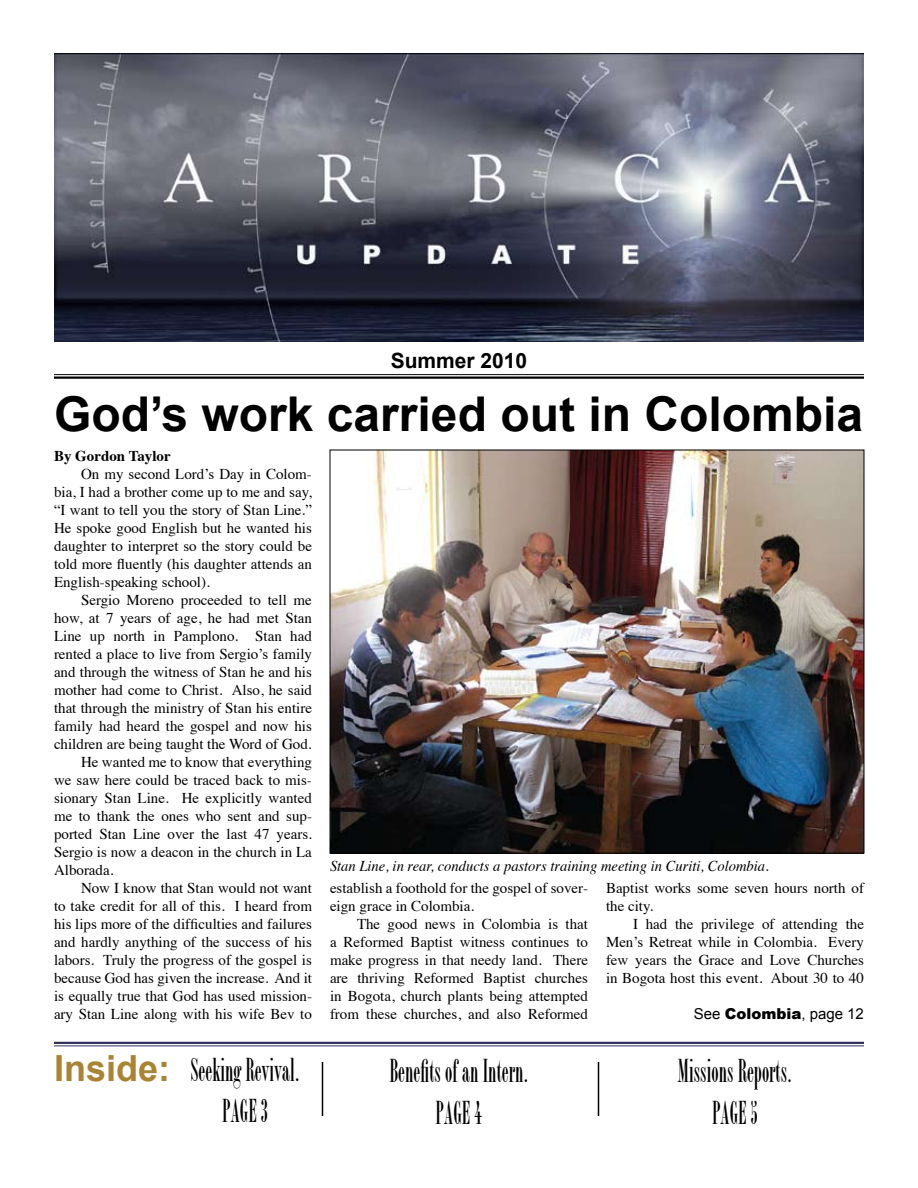
<style>
.page{position:relative;width:918px;height:1188px;background:#fff}
.page>*{position:absolute;margin:0;border:0;box-sizing:border-box;transform-origin:0 0}
.t1{font:700 48px "Arial";color:#000}
.t2{font:34.5px/41.4px "Bordeaux Roman Bold Let Plain";color:#000;text-align:center}
.t3{font:700 21px "Arial";color:#000}
.t4{font:15px/18px "Times";color:#000;text-align:justify}
.t5{font:italic 15px "Times";color:#000}
.t6{font:15px "Arial";color:#000}
.t7{font:700 15px "Times";color:#000}
.s1{font-weight:900}
.s2{font-family:"Arial";font-weight:700;font-size:36px;color:#aa8436}
</style>
<div class="page">
<img style="left:54px;top:54px;width:809px;height:288px">
<hr style="left:54px;top:374px;width:810px;height:1px;background:#000">
<hr style="left:54px;top:376px;width:810px;height:3px;background:#000">
<hr style="left:54px;top:1042px;width:810px;height:2px;background:#302f5d">
<hr style="left:54px;top:1045px;width:810px;height:1px;background:#302f5d">
<hr style="left:322px;top:1062px;width:1px;height:54px;background:#000">
<hr style="left:598px;top:1062px;width:1px;height:54px;background:#000">
<img style="left:332px;top:452px;width:530px;height:400px">
<h3 class="t3" style="left:391px;top:347px;width:138px">Summer 2010</h3>
<h1 class="t1" style="left:54px;top:382px;width:811px">God’s work carried out in Colombia</h1>
<p class="t7" style="left:54px;top:442px;width:118px">By Gordon Taylor</p>
<p class="t4" style="left:54px;top:464px;width:260px;text-indent:27px">On my second Lord’s Day in Colom&shy;bia, I had a brother come up to me and say, “I want to tell you the story of Stan Line.” He spoke good English but he wanted his daughter to interpret so the story could be told more fluently (his daughter attends an English-speaking school).</p>
<p class="t4" style="left:81px;top:590px;width:232px">Sergio Moreno proceeded to tell me</p>
<p class="t4" style="left:54px;top:608px;width:260px">how, at 7 years of age, he had met Stan</p>
<p class="t4" style="left:54px;top:626px;width:259px">Line up north in Pamplono. Stan had</p>
<p class="t4" style="left:54px;top:644px;width:260px">rented a place to live from Sergio’s family</p>
<p class="t4" style="left:54px;top:662px;width:259px">and through the witness of Stan he and his</p>
<p class="t4" style="left:54px;top:680px;width:260px">mother had come to Christ. Also, he said</p>
<p class="t4" style="left:54px;top:698px;width:260px">that through the ministry of Stan his entire</p>
<p class="t4" style="left:54px;top:716px;width:259px">family had heard the gospel and now his</p>
<p class="t4" style="left:54px;top:734px;width:259px">children are being taught the Word of God.</p>
<p class="t4" style="left:81px;top:752px;width:233px">He wanted me to know that everything</p>
<p class="t4" style="left:54px;top:770px;width:259px">we saw here could be traced back to mis-</p>
<p class="t4" style="left:54px;top:788px;width:259px">sionary Stan Line. He explicitly wanted</p>
<p class="t4" style="left:54px;top:806px;width:260px">me to thank the ones who sent and sup-</p>
<p class="t4" style="left:54px;top:824px;width:259px">ported Stan Line over the last 47 years.</p>
<p class="t4" style="left:54px;top:842px;width:259px">Sergio is now a deacon in the church in La</p>
<p class="t4" style="left:54px;top:860px;width:61px">Alborada.</p>
<p class="t4" style="left:81px;top:878px;width:233px">Now I know that Stan would not want</p>
<p class="t4" style="left:54px;top:896px;width:260px">to take credit for all of this. I heard from</p>
<p class="t4" style="left:54px;top:914px;width:259px">his lips more of the difficulties and failures</p>
<p class="t4" style="left:54px;top:932px;width:259px">and hardly anything of the success of his</p>
<p class="t4" style="left:54px;top:950px;width:259px">labors. Truly the progress of the gospel is</p>
<p class="t4" style="left:54px;top:968px;width:260px">because God has given the increase. And it</p>
<p class="t4" style="left:54px;top:986px;width:260px">is equally true that God has used mission-</p>
<p class="t4" style="left:54px;top:1004px;width:259px">ary Stan Line along with his wife Bev to</p>
<p class="t5" style="left:330px;top:853px;width:440px">Stan Line, in rear, conducts a pastors training meeting in Curiti, Colombia.</p>
<p class="t4" style="left:330px;top:878px;width:259px">establish a foothold for the gospel of sover&shy;eign grace in Colombia.</p>
<p class="t4" style="left:330px;top:914px;width:260px;text-indent:27px">The good news in Colombia is that a Reformed Baptist witness continues to make progress in that needy land. There are thriving Reformed Baptist churches in Bogota, church plants being attempted from these churches, and also Reformed</p>
<p class="t4" style="left:606px;top:878px;width:260px">Baptist works some seven hours north of the city.</p>
<p class="t4" style="left:606px;top:914px;width:260px;text-indent:27px">I had the privilege of attending the Men’s Retreat while in Colombia. Every few years the Grace and Love Churches in Bogota host this event. About 30 to 40</p>
<p class="t6" style="left:694px;top:1004px;width:172px">See <span class="s1">Colombia</span>, page 12</p>
<h2 class="t2" style="left:222px;top:1051px;width:79px;text-align:left;text-indent:-168px"><span class="s2">Inside:</span> Seeking Revival.<br>PAGE 3</h2>
<h2 class="t2" style="left:389px;top:1052px;width:141px">Benefits of an Intern.<br>PAGE 4</h2>
<h2 class="t2" style="left:678px;top:1052px;width:116px">Missions Reports.<br>PAGE 5</h2>
</div>
